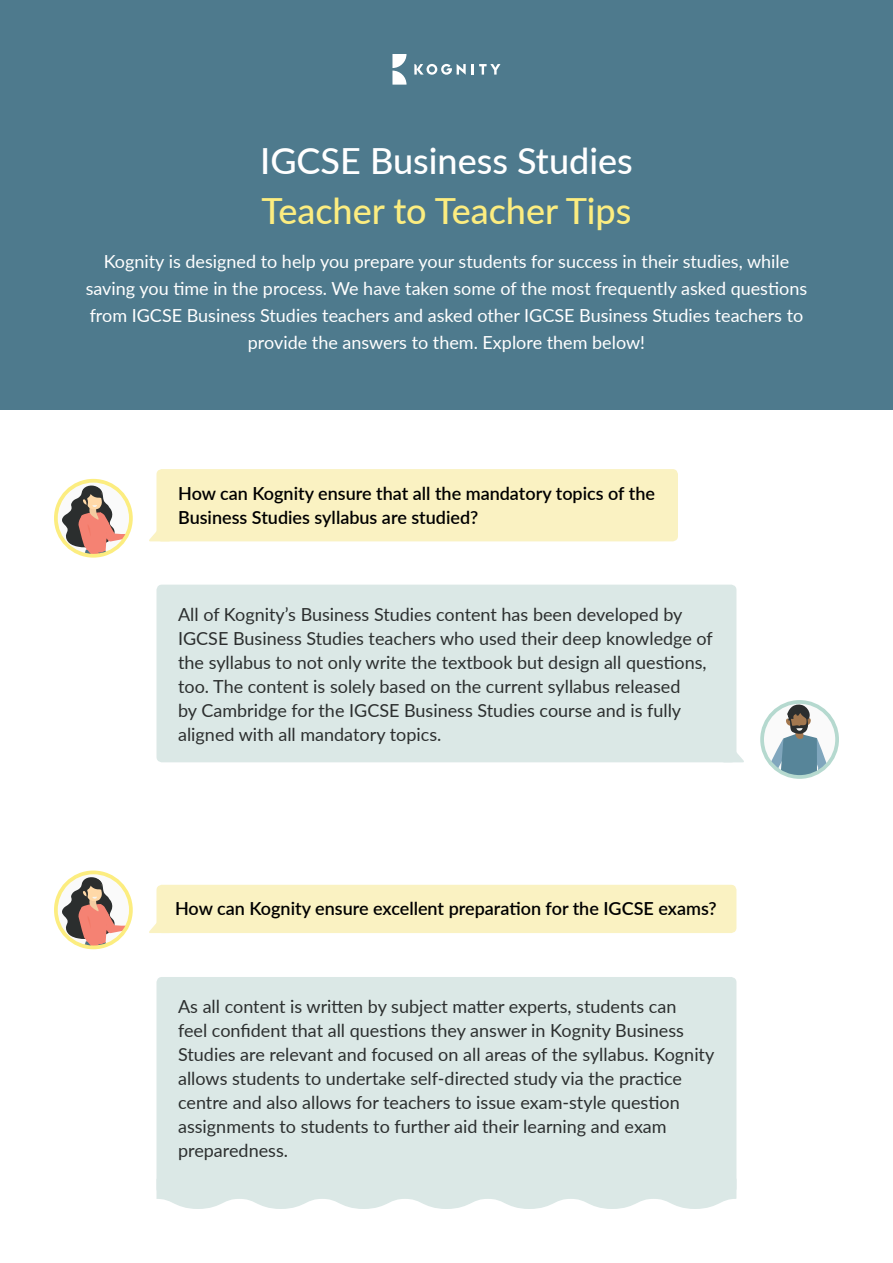
<style>
.page{position:relative;width:893px;height:1263px;background:#fff}
.page>*{position:absolute;margin:0;border:0;box-sizing:border-box;transform-origin:0 0}
.t1{font:500 36px "Lato";color:#fff}
.t2{font:500 36px "Lato";color:#fced80}
.t3{font:18px/24px "Lato";color:#2c2f2f}
.t4{font:18px/27px "Lato";color:#fff;text-align:center}
.t5{font:600 18px/24px "Lato";color:#000}
</style>
<div class="page">
<div style="left:0;top:0;width:893px;height:409px;background:#4e7a8d"></div>
<svg style="left:392px;top:54px;width:14px;height:31px"></svg>
<svg style="left:414px;top:64px;width:86px;height:11px"></svg>
<div style="left:156px;top:585px;width:580px;height:177px;background:#dbe8e6;border-radius:5px"></div>
<div style="left:156px;top:977px;width:580px;height:217px;background:#dbe8e6;border-radius:5px"></div>
<svg style="left:733px;top:747px;width:11px;height:15px"></svg>
<svg style="left:762px;top:702px;width:75px;height:75px"></svg>
<svg style="left:769px;top:704px;width:58px;height:73px"></svg>
<div style="left:760px;top:700px;width:79px;height:79px;border:4px solid #b5d9cf;border-radius:50%"></div>
<div style="left:156px;top:469px;width:522px;height:72px;background:#faf2c2;border-radius:5px"></div>
<svg style="left:149px;top:526px;width:10px;height:15px"></svg>
<svg style="left:54px;top:479px;width:79px;height:79px"></svg>
<div style="left:156px;top:885px;width:580px;height:48px;background:#faf2c2;border-radius:5px"></div>
<svg style="left:149px;top:917px;width:10px;height:16px"></svg>
<svg style="left:54px;top:870px;width:79px;height:79px"></svg>
<svg style="left:156px;top:1190px;width:580px;height:19px"></svg>
<p class="t1" style="left:260px;top:135px;width:374px">IGCSE Business Studies</p>
<p class="t2" style="left:261px;top:185px;width:372px">Teacher to Teacher Tips</p>
<p class="t4" style="left:86px;top:247px;width:723px">Kognity is designed to help you prepare your students for success in their studies, while saving you time in the process. We have taken some of the most frequently asked questions from IGCSE Business Studies teachers and asked other IGCSE Business Studies teachers to provide the answers to them. Explore them below!</p>
<p class="t5" style="left:178px;top:480px;width:478px">How can Kognity ensure that all the mandatory topics of the<br>Business Studies syllabus are studied?</p>
<p class="t3" style="left:178px;top:601px;width:536px">All of Kognity’s Business Studies content has been developed by IGCSE Business Studies teachers who used their deep knowledge of the syllabus to not only write the textbook but design all questions, too. The content is solely based on the current syllabus released<br>by Cambridge for the IGCSE Business Studies course and is fully aligned with all mandatory topics.</p>
<p class="t5" style="left:175px;top:896px;width:543px">How can Kognity ensure excellent preparation for the IGCSE exams?</p>
<p class="t3" style="left:178px;top:994px;width:538px">As all content is written by subject matter experts, students can<br>feel confident that all questions they answer in Kognity Business Studies are relevant and focused on all areas of the syllabus. Kognity allows students to undertake self-directed study via the practice centre and also allows for teachers to issue exam-style question assignments to students to further aid their learning and exam preparedness.</p>
</div>
